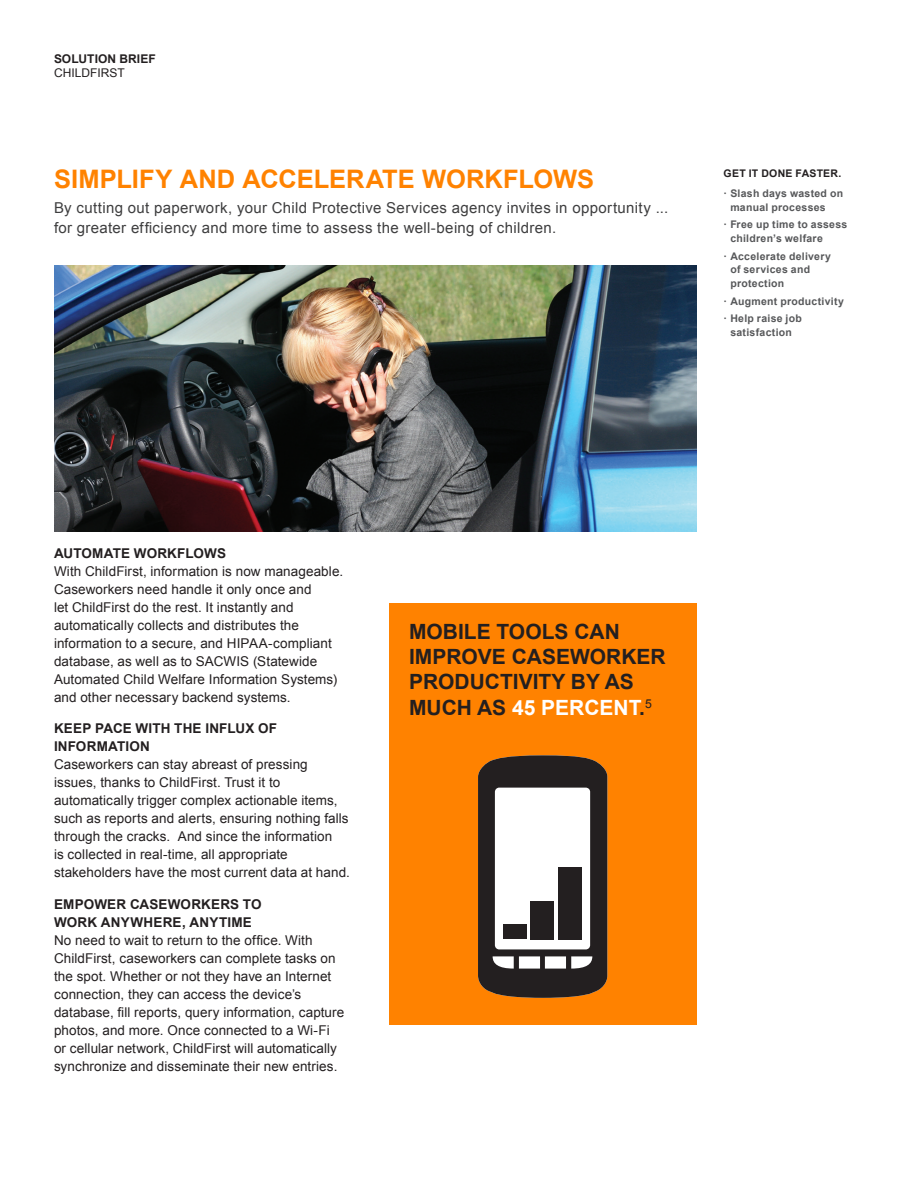
<style>
.page{position:relative;width:918px;height:1188px;background:#fff}
.page>*{position:absolute;margin:0;border:0;box-sizing:border-box;transform-origin:0 0}
.Sub_Headline{font:700 25.5px "Arial";color:#ff8200}
.Call_Out_Box{font:700 21px/25.2px "Arial";color:#231f20}
.Paragraph_Large{font:15px/19.5px "Arial";letter-spacing:.025em;color:#3e3e3f}
.Paragraph_Small{font:13.5px/18px "Arial";letter-spacing:.005em;color:#231f20}
.t1{font:700 12px "Arial";letter-spacing:.005em;color:#231f20}
.t2{font:12px "Arial";letter-spacing:.005em;color:#231f20}
.t3{font:700 10.5px/13.5px "Arial";letter-spacing:.025em;color:#57585a}
.Side_Heading{font:700 10.5px "Arial";letter-spacing:.025em;color:#231f20}
.s1{font-weight:700}
.s2{color:#fff}
</style>
<div class="page">
<div style="left:389px;top:603px;width:308px;height:421px;background:#ff8200"></div>
<img style="left:54px;top:265px;width:643px;height:266px">
<svg style="left:478px;top:755px;width:129px;height:243px;background:#908b87"></svg>
<div style="left:504px;top:924px;width:23px;height:15px;background:#231f20"></div>
<div style="left:531px;top:902px;width:23px;height:38px;background:#231f20"></div>
<div style="left:558px;top:867px;width:23px;height:73px;background:#231f20"></div>
<p class="t1" style="left:54px;top:51px;width:103px">SOLUTION BRIEF</p>
<p class="t2" style="left:54px;top:65px;width:72px">CHILDFIRST</p>
<p class="Sub_Headline" style="left:54px;top:162px;width:542px">SIMPLIFY AND ACCELERATE WORKFLOWS</p>
<p class="Paragraph_Large" style="left:54px;top:198px;width:616px">By cutting out paperwork, your Child Protective Services agency invites in opportunity ... for greater efficiency and more time to assess the well-being of children.</p>
<p class="Side_Heading" style="left:724px;top:166px;width:119px">GET IT DONE FASTER.</p>
<p class="t3" style="left:730px;top:187px;width:114px;text-indent:-7px">· Slash days wasted on manual processes</p>
<p class="t3" style="left:730px;top:218px;width:119px;text-indent:-7px">· Free up time to assess children’s welfare</p>
<p class="t3" style="left:730px;top:250px;width:102px;text-indent:-7px">· Accelerate delivery of services and protection</p>
<p class="t3" style="left:724px;top:294px;width:122px">· Augment productivity</p>
<p class="t3" style="left:724px;top:312px;width:80px;text-align:center">· Help raise job satisfaction</p>
<p class="Paragraph_Small" style="left:54px;top:544px;width:291px"><span class="s1">AUTOMATE WORKFLOWS<br></span>With ChildFirst, information is now manageable.<br>Caseworkers need handle it only once and<br>let ChildFirst do the rest. It instantly and automatically collects and distributes the information to a secure, and HIPAA-compliant database, as well as to SACWIS (Statewide Automated Child Welfare Information Systems) and other necessary backend systems.</p>
<p class="Paragraph_Small" style="left:54px;top:720px;width:297px"><span class="s1">KEEP PACE WITH THE INFLUX OF INFORMATION<br></span>Caseworkers can stay abreast of pressing issues, thanks to ChildFirst. Trust it to automatically trigger complex actionable items, such as reports and alerts, ensuring nothing falls through the cracks. And since the information<br>is collected in real-time, all appropriate stakeholders have the most current data at hand.</p>
<p class="Paragraph_Small" style="left:54px;top:895px;width:292px"><span class="s1">EMPOWER CASEWORKERS TO<br>WORK ANYWHERE, ANYTIME<br></span>No need to wait to return to the office. With ChildFirst, caseworkers can complete tasks on the spot. Whether or not they have an Internet connection, they can access the device’s database, fill reports, query information, capture photos, and more. Once connected to a Wi-Fi or cellular network, ChildFirst will automatically synchronize and disseminate their new entries.</p>
<p class="Call_Out_Box" style="left:409px;top:620px;width:258px">MOBILE TOOLS CAN<br>IMPROVE CASEWORKER<br>PRODUCTIVITY BY AS<br>MUCH AS <span class="s2">45 PERCENT</span>.<sup>5</sup></p>
</div>
